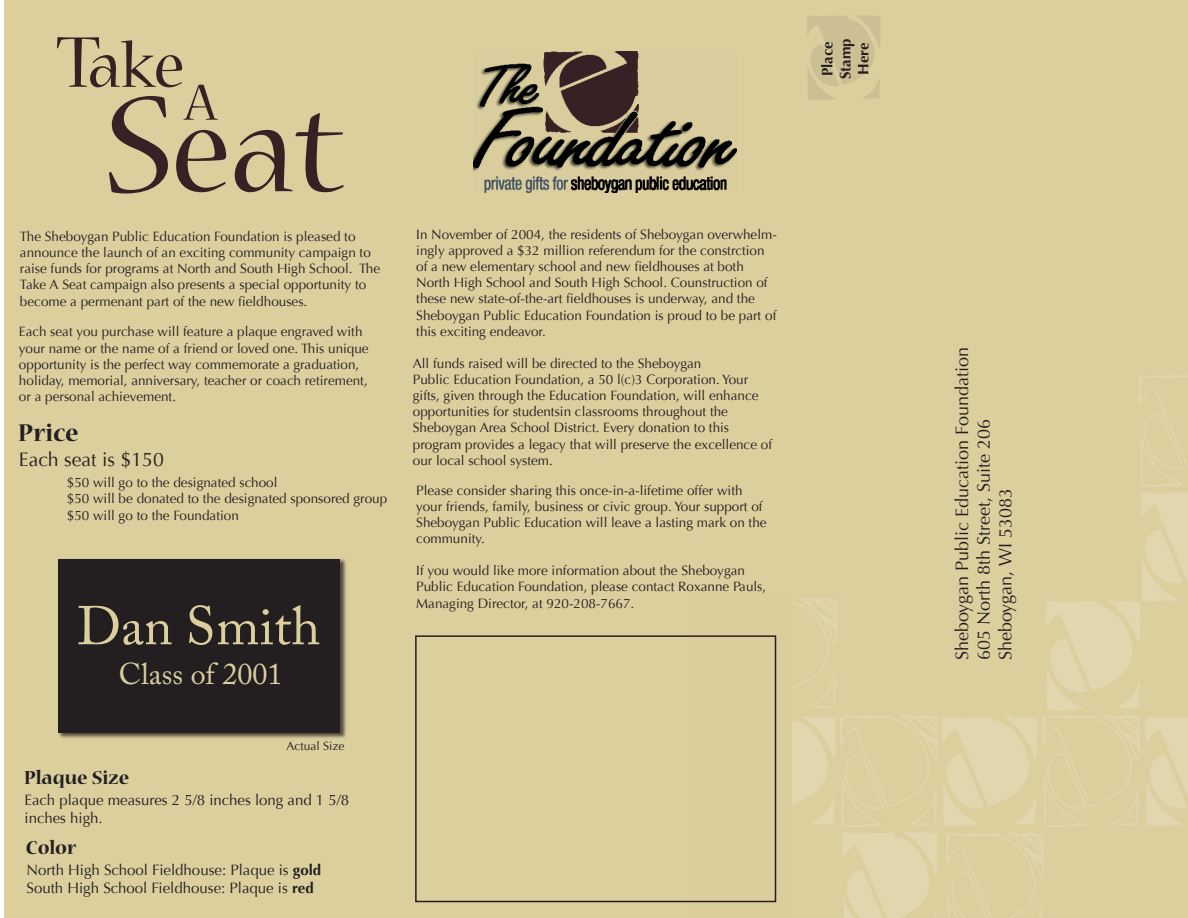
<style>
.page{position:relative;width:1188px;height:918px;background:#fff}
.page>*{position:absolute;margin:0;border:0;box-sizing:border-box;transform-origin:0 0}
.t1{font:54px "Adobe Caslon Pro";color:#dbcf9e}
.t2{font:30px "Adobe Caslon Pro";color:#dbcf9e}
.t3{font:700 27px "Nueva Std";letter-spacing:.005em;color:#231f20}
.t4{font:700 21px "Nueva Std";color:#231f20}
.t5{font:19.5px "Optima";color:#231f20}
.t6{font:18px "Optima";color:#231f20}
.t7{font:15px/18px "Optima";color:#231f20}
.t8{font:700 15px "Optima";color:#231f20}
.t9{font:13.5px/16.2px "Optima";color:#231f20}
.t10{font:12px "Optima";color:#231f20}
.s1{font-weight:700}
</style>
<div class="page">
<div style="left:4px;top:0;width:1184px;height:918px;background:#dbcf9e"></div>
<svg style="left:807px;top:15px;width:74px;height:85px"></svg>
<div style="left:57px;top:558px;width:290px;height:182px;background:#231f20;opacity:.75"></div>
<div style="left:58px;top:559px;width:282px;height:174px;background:#231f20"></div>
<svg style="left:235px;top:113px;width:108px;height:79px"></svg>
<svg style="left:57px;top:37px;width:169px;height:156px"></svg>
<img style="left:474px;top:52px;width:262px;height:141px">
<svg style="left:792px;top:375px;width:396px;height:543px"></svg>
<div style="left:415px;top:635px;width:361px;height:267px;border:2px solid #231f20"></div>
<p class="t8" style="left:819px;top:76px;width:37px;rotate:-90deg">Place</p>
<p class="t8" style="left:837px;top:79px;width:42px;rotate:-90deg">Stamp</p>
<p class="t8" style="left:855px;top:75px;width:34px;rotate:-90deg">Here</p>
<p class="t9" style="left:20px;top:228px;width:362px">The Sheboygan Public Education Foundation is pleased to announce the launch of an exciting community campaign to raise funds for programs at North and South High School. The Take A Seat campaign also presents a special opportunity to become a permenant part of the new fieldhouses.</p>
<p class="t9" style="left:19px;top:324px;width:351px">Each seat you purchase will feature a plaque engraved with your name or the name of a friend or loved one. This unique opportunity is the perfect way commemorate a graduation, holiday, memorial, anniversary, teacher or coach retirement, or a personal achievement.</p>
<p class="t3" style="left:18px;top:421px;width:62px">Price</p>
<p class="t5" style="left:19px;top:448px;width:146px">Each seat is $150</p>
<p class="t9" style="left:67px;top:475px;width:212px">$50 will go to the designated school</p>
<p class="t9" style="left:67px;top:491px;width:322px">$50 will be donated to the designated sponsored group</p>
<p class="t9" style="left:67px;top:507px;width:174px">$50 will go to the Foundation</p>
<p class="t1" style="left:77px;top:594px;width:245px">Dan Smith</p>
<p class="t2" style="left:119px;top:656px;width:165px">Class of 2001</p>
<p class="t4" style="left:24px;top:768px;width:107px">Plaque Size</p>
<p class="t10" style="left:286px;top:739px;width:60px">Actual Size</p>
<p class="t7" style="left:25px;top:792px;width:326px">Each plaque measures 2 5/8 inches long and 1 5/8 inches high.</p>
<p class="t4" style="left:26px;top:837px;width:52px">Color</p>
<p class="t7" style="left:27px;top:861px;width:296px">North High School Fieldhouse: Plaque is <span class="s1">gold</span></p>
<p class="t7" style="left:27px;top:879px;width:289px">South High School Fieldhouse: Plaque is <span class="s1">red</span></p>
<p class="t9" style="left:416px;top:226px;width:362px">In November of 2004, the residents of Sheboygan overwhelm&shy;ingly approved a $32 million referendum for the constrction of a new elementary school and new fieldhouses at both North High School and South High School. Counstruction of these new state-of-the-art fieldhouses is underway, and the Sheboygan Public Education Foundation is proud to be part of this exciting endeavor.</p>
<p class="t9" style="left:413px;top:355px;width:361px">All funds raised will be directed to the Sheboygan<br>Public Education Foundation, a 50 l(c)3 Corporation. Your gifts, given through the Education Foundation, will enhance opportunities for studentsin classrooms throughout the Sheboygan Area School District. Every donation to this program provides a legacy that will preserve the excellence of our local school system.</p>
<p class="t9" style="left:416px;top:482px;width:352px">Please consider sharing this once-in-a-lifetime offer with your friends, family, business or civic group. Your support of Sheboygan Public Education will leave a lasting mark on the community.</p>
<p class="t9" style="left:416px;top:563px;width:352px">If you would like more information about the Sheboygan<br>Public Education Foundation, please contact Roxanne Pauls,<br>Managing Director, at 920-208-7667.</p>
<p class="t6" style="left:952px;top:660px;width:315px;rotate:-90deg">Sheboygan Public Education Foundation</p>
<p class="t6" style="left:973px;top:660px;width:243px;rotate:-90deg">605 North 8th Street, Suite 206</p>
<p class="t6" style="left:995px;top:660px;width:174px;rotate:-90deg">Sheboygan, WI 53083</p>
</div>
